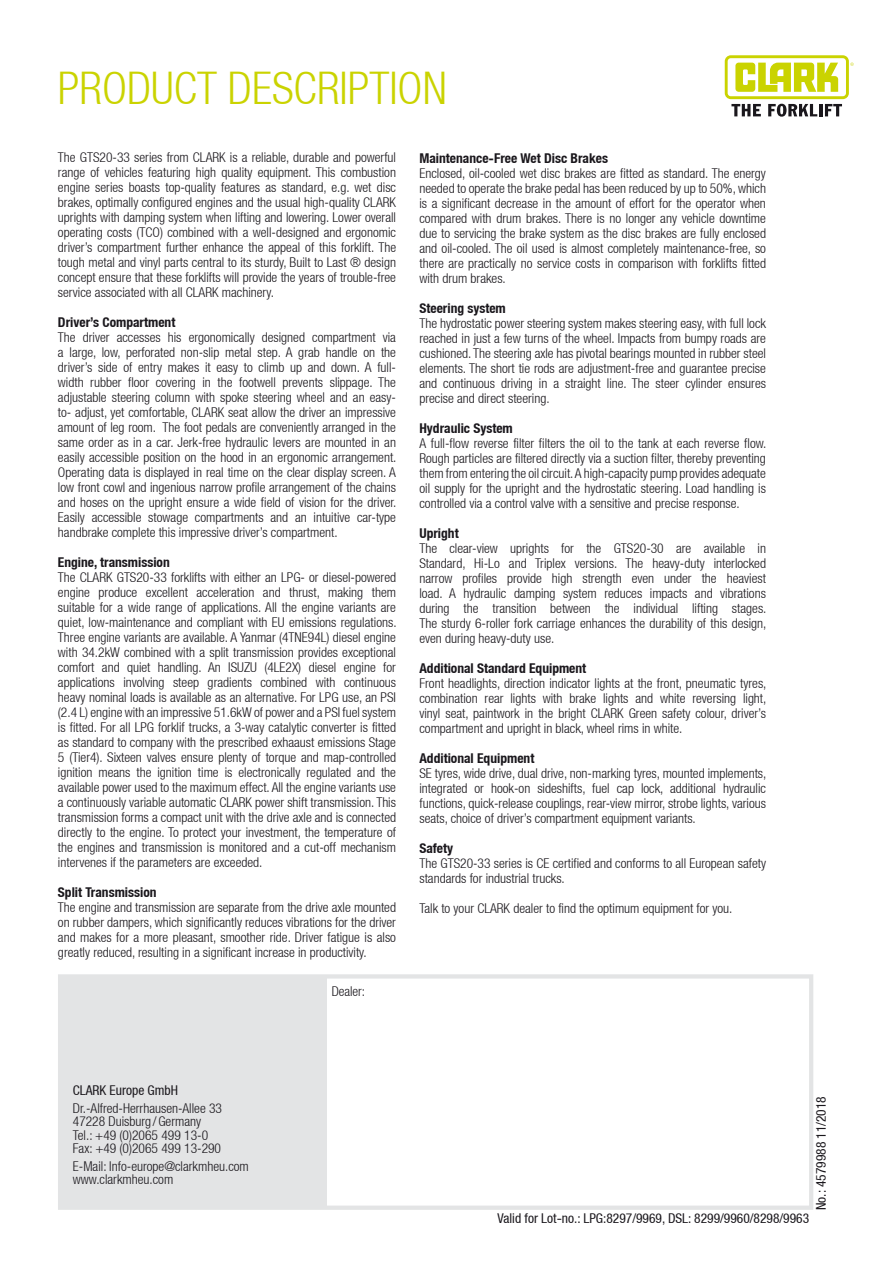
<style>
.page{position:relative;width:893px;height:1263px;background:#fff}
.page>*{position:absolute;margin:0;border:0;box-sizing:border-box;transform-origin:0 0}
.t1{font:300 condensed 45px "Helvetica Neue LT";color:#cad300}
.t2{font:300 condensed 13.5px/15px "Helvetica Neue LT";color:#1a171c;text-align:justify}
.t3{font:700 condensed 13.5px "Helvetica Neue LT";color:#1a171c}
.t4{font:condensed 13.5px "Helvetica Neue LT";color:#1a171c}
.s1{font-weight:700}
.s2{font-family:"Helvetica Neue";font-weight:700;font-stretch:normal}
.s3{font-family:"Helvetica Neue";font-stretch:normal}
</style>
<div class="page">
<div style="left:60px;top:976px;width:267px;height:232px;background:#e3e4e5"></div>
<div style="left:58px;top:974px;width:755px;height:236px;border:4px solid #e3e4e5"></div>
<svg style="left:725px;top:55px;width:129px;height:62px"></svg>
<h1 class="t1" style="left:58px;top:71px;width:390px">PRODUCT DESCRIPTION</h1>
<p class="t2" style="left:58px;top:151px;width:340px">The GTS20-33 series from CLARK is a reliable, durable and powerful range of vehicles featuring high quality equipment. This combustion engine series boasts top-quality features as standard, e.g. wet disc brakes, optimally configured engines and the usual high-quality CLARK uprights with damping system when lifting and lowering. Lower overall operating costs (TCO) combined with a well-designed and ergonomic driver’s compartment further enhance the appeal of this forklift. The tough metal and vinyl parts central to its sturdy, Built to Last ® design concept ensure that these forklifts will provide the years of trouble-free service associated with all CLARK machinery.</p>
<p class="t3" style="left:58px;top:317px;width:119px">Driver’s Compartment</p>
<p class="t2" style="left:58px;top:331px;width:340px">The driver accesses his ergonomically designed compartment via a large, low, perforated non-slip metal step. A grab handle on the driver’s side of entry makes it easy to climb up and down. A full&shy;width rubber floor covering in the footwell prevents slippage. The adjustable steering column with spoke steering wheel and an easy&shy;to- adjust, yet comfortable, CLARK seat allow the driver an impressive amount of leg room. The foot pedals are conveniently arranged in the same order as in a car. Jerk-free hydraulic levers are mounted in an easily accessible position on the hood in an ergonomic arrangement.<br>Operating data is displayed in real time on the clear display screen. A low front cowl and ingenious narrow profile arrangement of the chains and hoses on the upright ensure a wide field of vision for the driver.<br>Easily accessible stowage compartments and an intuitive car-type handbrake complete this impressive driver’s compartment.</p>
<p class="t3" style="left:58px;top:557px;width:113px">Engine, transmission</p>
<p class="t2" style="left:58px;top:571px;width:340px">The CLARK GTS20-33 forklifts with either an LPG- or diesel-powered engine produce excellent acceleration and thrust, making them suitable for a wide range of applications. All the engine variants are quiet, low-maintenance and compliant with EU emissions regulations.<br>Three engine variants are available. A Yanmar (4TNE94L) diesel engine with 34.2kW combined with a split transmission provides exceptional comfort and quiet handling. An ISUZU (4LE2X) diesel engine for applications involving steep gradients combined with continuous heavy nominal loads is available as an alternative. For LPG use, an PSI (2.4 L) engine with an impressive 51.6kW of power and a PSI fuel system is fitted. For all LPG forklif trucks, a 3-way catalytic converter is fitted as standard to company with the prescribed exhaaust emissions Stage 5 (Tier4). Sixteen valves ensure plenty of torque and map-controlled ignition means the ignition time is electronically regulated and the available power used to the maximum effect. All the engine variants use a continuously variable automatic CLARK power shift transmission. This transmission forms a compact unit with the drive axle and is connected directly to the engine. To protect your investment, the temperature of the engines and transmission is monitored and a cut-off mechanism intervenes if the parameters are exceeded.</p>
<p class="t3" style="left:58px;top:887px;width:100px">Split Transmission</p>
<p class="t2" style="left:58px;top:901px;width:340px">The engine and transmission are separate from the drive axle mounted on rubber dampers, which significantly reduces vibrations for the driver and makes for a more pleasant, smoother ride. Driver fatigue is also greatly reduced, resulting in a significant increase in productivity.</p>
<p class="t2" style="left:332px;top:985px;width:35px">Dealer:</p>
<p class="t2" style="left:419px;top:152px;width:348px;text-align:left"><span class="s1">Maintenance</span><span class="s2">-</span><span class="s1">Free Wet Disc Brakes<br></span>Enclosed, oil-cooled wet disc brakes are fitted as standard. The energy needed to operate the brake pedal has been reduced by up to 50%, which is a significant decrease in the amount of effort for the operator when compared with drum brakes. There is no longer any vehicle downtime due to servicing the brake system as the disc brakes are fully enclosed and oil-cooled. The oil used is almost completely maintenance-free, so there are practically no service costs in comparison with forklifts fitted with drum brakes.</p>
<p class="t3" style="left:419px;top:303px;width:88px">Steering system</p>
<p class="t2" style="left:419px;top:317px;width:348px">The hydrostatic power steering system makes steering easy, with full lock reached in just a few turns of the wheel. Impacts from bumpy roads are cushioned. The steering axle has pivotal bearings mounted in rubber steel elements. The short tie rods are adjustment-free and guarantee precise and continuous driving in a straight line. The steer cylinder ensures precise and direct steering.</p>
<p class="t3" style="left:419px;top:423px;width:95px">Hydraulic System</p>
<p class="t2" style="left:419px;top:437px;width:349px">A full-flow reverse filter filters the oil to the tank at each reverse flow.<br>Rough particles are filtered directly via a suction filter, thereby preventing them from entering the oil circuit. A high-capacity pump provides adequate oil supply for the upright and the hydrostatic steering. Load handling is controlled via a control valve with a sensitive and precise response.</p>
<p class="t3" style="left:419px;top:528px;width:41px">Upright</p>
<p class="t2" style="left:419px;top:542px;width:349px">The clear-view uprights for the GTS20-30 are available in Standard, Hi-Lo and Triplex versions. The heavy-duty interlocked narrow profiles provide high strength even under the heaviest load. A hydraulic damping system reduces impacts and vibrations during the transition between the individual lifting stages.<br>The sturdy 6-roller fork carriage enhances the durability of this design, even during heavy-duty use.</p>
<p class="t3" style="left:419px;top:663px;width:168px">Additional Standard Equipment</p>
<p class="t2" style="left:419px;top:677px;width:349px">Front headlights, direction indicator lights at the front, pneumatic tyres, combination rear lights with brake lights and white reversing light, vinyl seat, paintwork in the bright CLARK Green safety colour, driver’s compartment and upright in black, wheel rims in white.</p>
<p class="t3" style="left:419px;top:753px;width:116px">Additional Equipment</p>
<p class="t2" style="left:419px;top:767px;width:348px">SE tyres, wide drive, dual drive, non-marking tyres, mounted implements, integrated or hook-on sideshifts, fuel cap lock, additional hydraulic functions, quick-release couplings, rear-view mirror, strobe lights, various seats, choice of driver’s compartment equipment variants.</p>
<p class="t3" style="left:419px;top:843px;width:35px">Safety</p>
<p class="t2" style="left:419px;top:857px;width:348px">The GTS20-33 series is CE certified and conforms to all European safety standards for industrial trucks.</p>
<p class="t2" style="left:419px;top:902px;width:315px">Talk to your CLARK dealer to find the optimum equipment for you.</p>
<p class="t4" style="left:73px;top:1085px;width:107px">CLARK Europe GmbH</p>
<p class="t2" style="left:73px;top:1102px;width:151px;line-height:13.5px;text-align:left">Dr.-Alfred-Herrhausen-Allee 33<br>47228 Duisburg / Germany<br>Tel.: +49 (0)2065 499 13-0<br>Fax: +49 (0)2065 499 13-290</p>
<p class="t2" style="left:73px;top:1160px;width:177px;line-height:13.5px">E-Mail: Info-europe@clarkmheu.com www.clarkmheu.com</p>
<p class="t4" style="left:816px;top:1210px;width:115px;rotate:-90deg">No.: 4579988 11/2018</p>
<p class="t4" style="left:497px;top:1213px;width:313px">Valid for Lot<span class="s3">-</span>no.: LPG:8297/9969, DSL: 8299/9960/8298/9963</p>
</div>
